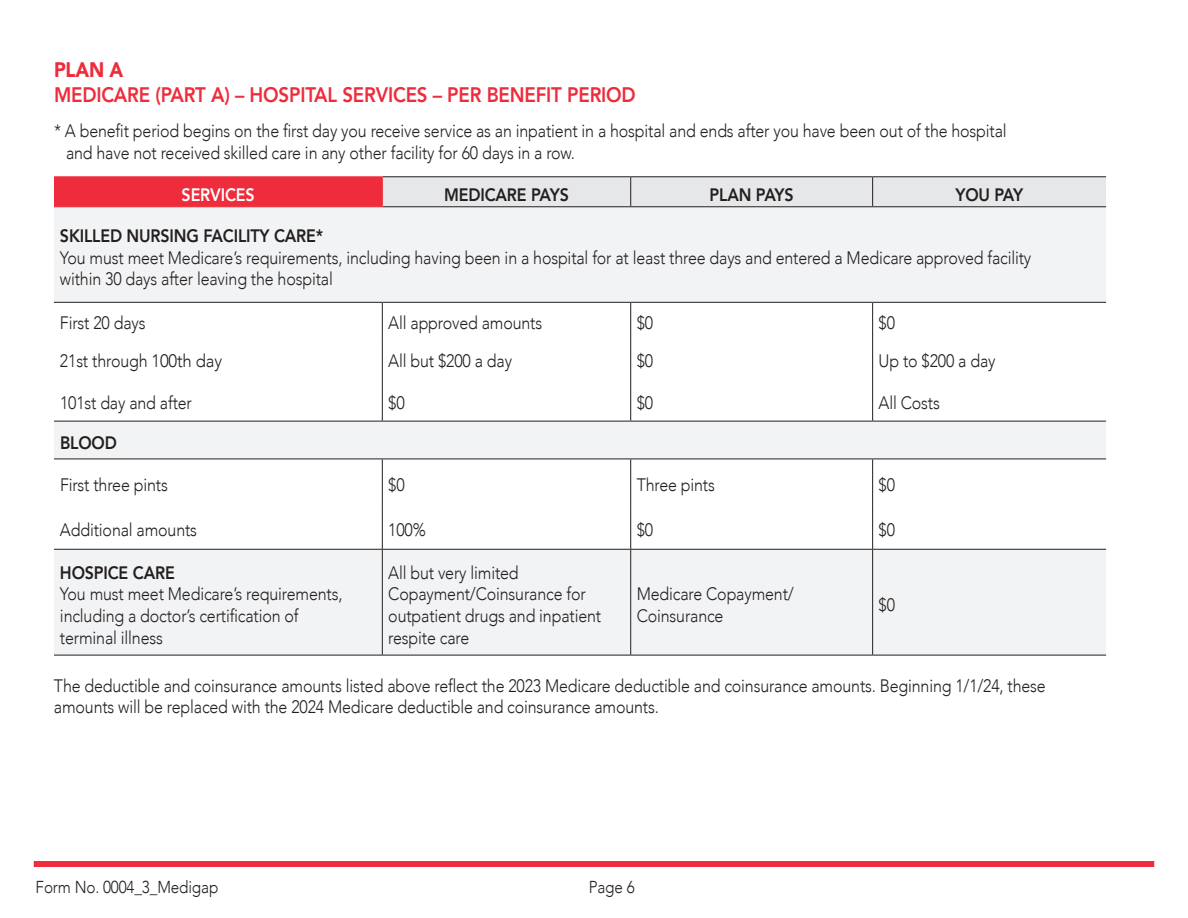
<style>
.page{position:relative;width:1188px;height:918px;background:#fff}
.page>*{position:absolute;margin:0;border:0;box-sizing:border-box;transform-origin:0 0}
.t1{font:800 21px "Avenir";letter-spacing:-.01em;color:#ee2c3b;scale:.89 1}
.t2{font:900 21px "Avenir";color:#ee2c3b;scale:.89 1}
.t3{font:300 18px/21.6px "Avenir";letter-spacing:-.01em;color:#231f20;scale:.89 1}
.t4{font:800 18px "Avenir";letter-spacing:-.01em;color:#231f20;scale:.89 1}
.t5{font:800 18px "Avenir";letter-spacing:-.01em;color:#fff;scale:.89 1}
.t6{font:300 18px "Avenir";letter-spacing:-.01em;color:#231f20;scale:.9 1}
.t7{font:300 17.25px "Avenir";letter-spacing:-.01em;color:#231f20;scale:.89 1}
</style>
<div class="page">
<div style="left:34px;top:861px;width:1120px;height:6px;background:#ee2c3b"></div>
<div style="left:54px;top:177px;width:328px;height:30px;background:#ee2c3b"></div>
<svg style="left:54px;top:207px;width:1052px;height:448px;fill:#f2f3f4"></svg>
<hr style="left:382px;top:550px;width:1px;height:105px;background:#231f20">
<hr style="left:630px;top:550px;width:1px;height:105px;background:#231f20">
<hr style="left:872px;top:550px;width:1px;height:105px;background:#231f20">
<hr style="left:54px;top:655px;width:328px;height:1px;background:#231f20">
<hr style="left:382px;top:655px;width:249px;height:1px;background:#231f20">
<hr style="left:631px;top:655px;width:242px;height:1px;background:#231f20">
<hr style="left:873px;top:655px;width:233px;height:1px;background:#231f20">
<hr style="left:383px;top:176px;width:248px;height:1px;background:#231f20">
<hr style="left:631px;top:176px;width:242px;height:1px;background:#231f20">
<hr style="left:873px;top:176px;width:233px;height:1px;background:#231f20">
<hr style="left:54px;top:176px;width:329px;height:1px;background:#ee2c3b">
<svg style="left:382px;top:177px;width:724px;height:30px;background:#dfdfe1"></svg>
<hr style="left:54px;top:206px;width:329px;height:1px;background:#ee2c3b">
<hr style="left:54px;top:302px;width:328px;height:1px;background:#231f20">
<hr style="left:382px;top:302px;width:249px;height:1px;background:#231f20">
<hr style="left:382px;top:303px;width:1px;height:35px;background:#231f20">
<hr style="left:631px;top:302px;width:242px;height:1px;background:#231f20">
<hr style="left:630px;top:303px;width:1px;height:35px;background:#231f20">
<hr style="left:873px;top:302px;width:233px;height:1px;background:#231f20">
<hr style="left:872px;top:303px;width:1px;height:35px;background:#231f20">
<hr style="left:382px;top:338px;width:1px;height:41px;background:#231f20">
<hr style="left:630px;top:338px;width:1px;height:41px;background:#231f20">
<hr style="left:872px;top:338px;width:1px;height:41px;background:#231f20">
<hr style="left:382px;top:379px;width:1px;height:42px;background:#231f20">
<hr style="left:630px;top:379px;width:1px;height:42px;background:#231f20">
<hr style="left:872px;top:379px;width:1px;height:42px;background:#231f20">
<hr style="left:54px;top:421px;width:328px;height:1px;background:#231f20">
<hr style="left:382px;top:421px;width:249px;height:1px;background:#231f20">
<hr style="left:631px;top:421px;width:242px;height:1px;background:#231f20">
<hr style="left:873px;top:421px;width:233px;height:1px;background:#231f20">
<hr style="left:54px;top:459px;width:328px;height:1px;background:#231f20">
<hr style="left:382px;top:459px;width:249px;height:1px;background:#231f20">
<hr style="left:382px;top:459px;width:1px;height:45px;background:#231f20">
<hr style="left:631px;top:459px;width:242px;height:1px;background:#231f20">
<hr style="left:630px;top:459px;width:1px;height:45px;background:#231f20">
<hr style="left:873px;top:459px;width:233px;height:1px;background:#231f20">
<hr style="left:872px;top:459px;width:1px;height:45px;background:#231f20">
<hr style="left:382px;top:504px;width:1px;height:45px;background:#231f20">
<hr style="left:630px;top:504px;width:1px;height:45px;background:#231f20">
<hr style="left:872px;top:504px;width:1px;height:45px;background:#231f20">
<hr style="left:54px;top:549px;width:328px;height:1px;background:#231f20">
<hr style="left:382px;top:549px;width:249px;height:1px;background:#231f20">
<hr style="left:631px;top:549px;width:242px;height:1px;background:#231f20">
<hr style="left:873px;top:549px;width:233px;height:1px;background:#231f20">
<p class="t2" style="left:54px;top:52px;width:79px">PLAN A</p>
<p class="t1" style="left:54px;top:79px;width:655px">MEDICARE (PART A) – HOSPITAL SERVICES – PER BENEFIT PERIOD</p>
<p class="t3" style="left:66px;top:120px;width:1059px;text-indent:-12px">* A benefit period begins on the first day you receive service as an inpatient in a hospital and ends after you have been out of the hospital and have not received skilled care in any other facility for 60 days in a row.</p>
<p class="t5" style="left:182px;top:181px;width:84px">SERVICES</p>
<p class="t4" style="left:444px;top:181px;width:142px">MEDICARE PAYS</p>
<p class="t4" style="left:710px;top:181px;width:96px">PLAN PAYS</p>
<p class="t4" style="left:955px;top:181px;width:78px">YOU PAY</p>
<p class="t4" style="left:60px;top:222px;width:297px">SKILLED NURSING FACILITY CARE*</p>
<p class="t3" style="left:60px;top:247px;width:1093px">You must meet Medicare’s requirements, including having been in a hospital for at least three days and entered a Medicare approved facility within 30 days after leaving the hospital</p>
<p class="t3" style="left:60px;top:312px;width:98px">First 20 days</p>
<p class="t3" style="left:388px;top:312px;width:175px">All approved amounts</p>
<p class="t3" style="left:637px;top:312px;width:20px">$0</p>
<p class="t3" style="left:879px;top:312px;width:20px">$0</p>
<p class="t3" style="left:60px;top:350px;width:184px">21st through 100th day</p>
<p class="t3" style="left:388px;top:351px;width:141px">All but $200 a day</p>
<p class="t3" style="left:637px;top:351px;width:20px">$0</p>
<p class="t3" style="left:879px;top:351px;width:133px">Up to $200 a day</p>
<p class="t3" style="left:60px;top:392px;width:150px">101st day and after</p>
<p class="t6" style="left:388px;top:392px;width:20px">$0</p>
<p class="t3" style="left:637px;top:392px;width:20px">$0</p>
<p class="t3" style="left:879px;top:392px;width:70px">All Costs</p>
<p class="t4" style="left:60px;top:429px;width:65px">BLOOD</p>
<p class="t3" style="left:60px;top:474px;width:123px">First three pints</p>
<p class="t3" style="left:388px;top:474px;width:20px">$0</p>
<p class="t3" style="left:637px;top:474px;width:89px">Three pints</p>
<p class="t3" style="left:879px;top:474px;width:20px">$0</p>
<p class="t3" style="left:60px;top:519px;width:156px">Additional amounts</p>
<p class="t3" style="left:388px;top:519px;width:44px">100%</p>
<p class="t3" style="left:637px;top:519px;width:20px">$0</p>
<p class="t3" style="left:879px;top:519px;width:20px">$0</p>
<p class="t4" style="left:60px;top:559px;width:131px">HOSPICE CARE</p>
<p class="t3" style="left:60px;top:583px;width:319px">You must meet Medicare’s requirements, including a doctor’s certification of terminal illness</p>
<p class="t3" style="left:388px;top:562px;width:241px">All but very limited<br>Copayment/Coinsurance for outpatient drugs and inpatient respite care</p>
<p class="t3" style="left:637px;top:583px;width:178px">Medicare Copayment/<br>Coinsurance</p>
<p class="t3" style="left:879px;top:594px;width:20px">$0</p>
<p class="t3" style="left:54px;top:675px;width:1116px;line-height:21px">The deductible and coinsurance amounts listed above reflect the 2023 Medicare deductible and coinsurance amounts. Beginning 1/1/24, these amounts will be replaced with the 2024 Medicare deductible and coinsurance amounts.</p>
<p class="t7" style="left:36px;top:877px;width:207px">Form No. 0004_3_Medigap</p>
<p class="t7" style="left:589px;top:877px;width:53px">Page 6</p>
</div>
